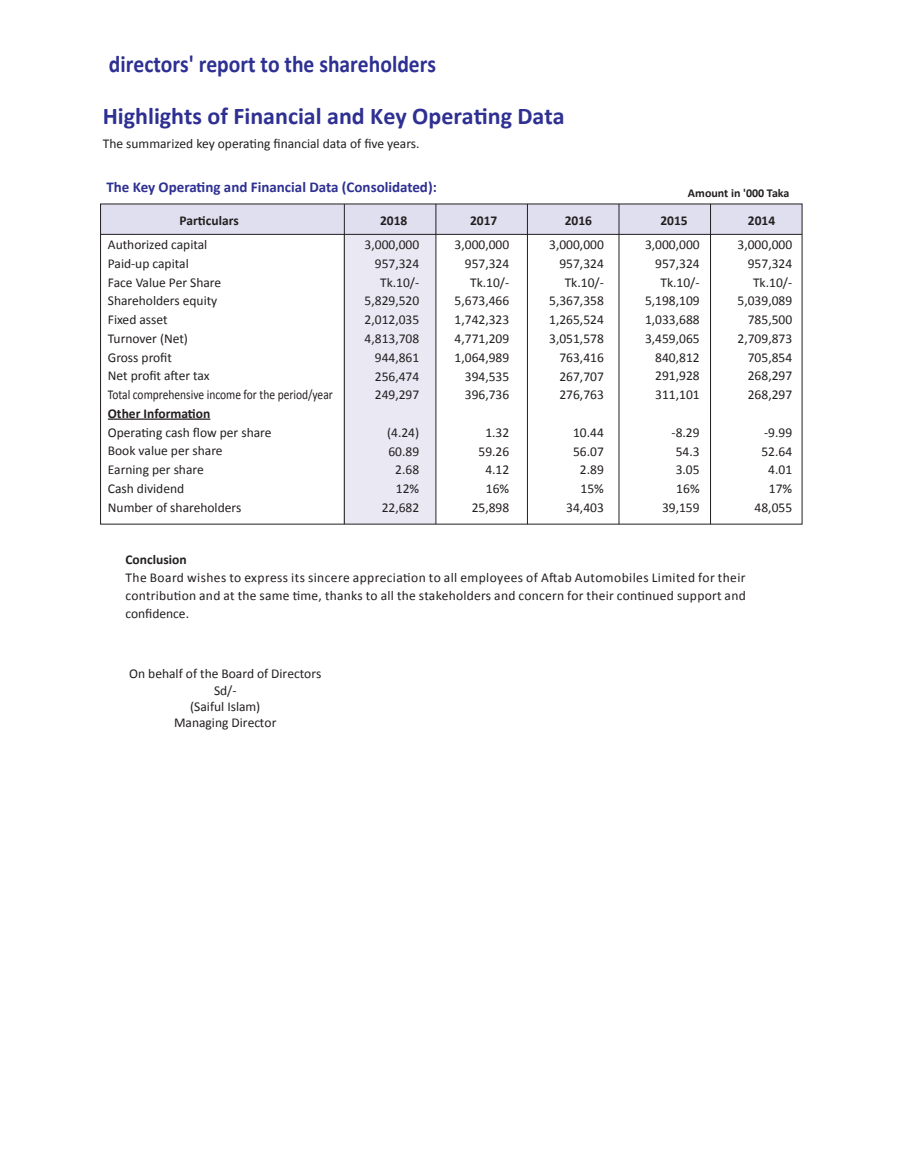
<style>
.page{position:relative;width:902px;height:1167px;background:#fff}
.page>*{position:absolute;margin:0;border:0;box-sizing:border-box;transform-origin:0 0}
.t1{font:700 24px "Calibri";color:#2e3092}
.t2{font:700 24px "Calibri";color:#2e3092;scale:.9 1}
.t3{font:700 15px "Calibri";color:#2e3092}
.t4{font:13.5px/18.8px "Calibri";color:#231f20;text-align:right}
.t5{font:700 13.5px "Calibri";color:#231f20}
.t6{font:700 12px "Calibri";color:#231f20}
</style>
<div class="page">
<div style="left:100px;top:204px;width:702px;height:30px;background:#e0dfef"></div>
<div style="left:343px;top:234px;width:92px;height:289px;background:#e9e8f3"></div>
<hr style="left:108px;top:418px;width:102px;height:2px;background:#231f20">
<hr style="left:101px;top:234px;width:701px;height:1px;background:#231f20">
<hr style="left:344px;top:204px;width:1px;height:320px;background:#231f20">
<hr style="left:435px;top:204px;width:1px;height:320px;background:#231f20">
<hr style="left:527px;top:204px;width:1px;height:320px;background:#231f20">
<hr style="left:618px;top:204px;width:1px;height:320px;background:#231f20">
<hr style="left:710px;top:204px;width:1px;height:320px;background:#231f20">
<h1 class="t2" style="left:109px;top:50px;width:365px">directors' report to the shareholders</h1>
<h1 class="t1" style="left:103px;top:101px;width:463px">Highlights of Financial and Key Operating Data</h1>
<p class="t4" style="left:103px;top:133px;width:318px">The summarized key operating financial data of five years.</p>
<p class="t3" style="left:106px;top:178px;width:332px">The Key Operating and Financial Data (Consolidated):</p>
<p class="t6" style="left:688px;top:186px;width:103px">Amount in '000 Taka</p>
<p class="t5" style="left:179px;top:212px;width:61px">Particulars</p>
<p class="t4" style="left:108px;top:235px;width:226px;text-align:left">Authorized capital<br>Paid-up capital<br>Face Value Per Share<br>Shareholders equity<br>Fixed asset<br>Turnover (Net)<br>Gross profit<br>Net profit after tax<br>Total comprehensive income for the period/year</p>
<p class="t5" style="left:108px;top:405px;width:104px">Other Information</p>
<p class="t4" style="left:108px;top:422px;width:165px;text-align:left">Operating cash flow per share<br>Book value per share<br>Earning per share<br>Cash dividend<br>Number of shareholders</p>
<p class="t5" style="left:380px;top:212px;width:29px">2018</p>
<p class="t4" style="left:365px;top:235px;width:56px">3,000,000<br>957,324<br>Tk.10/-<br>5,829,520<br>2,012,035<br>4,813,708<br>944,861<br>256,474<br>249,297</p>
<p class="t4" style="left:382px;top:422px;width:39px">(4.24)<br>60.89<br>2.68<br>12%<br>22,682</p>
<p class="t5" style="left:470px;top:212px;width:29px">2017</p>
<p class="t4" style="left:455px;top:235px;width:56px">3,000,000<br>957,324<br>Tk.10/-<br>5,673,466<br>1,742,323<br>4,771,209<br>1,064,989<br>394,535<br>396,736</p>
<p class="t4" style="left:472px;top:422px;width:39px">1.32<br>59.26<br>4.12<br>16%<br>25,898</p>
<p class="t5" style="left:565px;top:212px;width:29px">2016</p>
<p class="t4" style="left:549px;top:235px;width:56px">3,000,000<br>957,324<br>Tk.10/-<br>5,367,358<br>1,265,524<br>3,051,578<br>763,416<br>267,707<br>276,763</p>
<p class="t4" style="left:566px;top:422px;width:39px">10.44<br>56.07<br>2.89<br>15%<br>34,403</p>
<p class="t5" style="left:660px;top:212px;width:29px">2015</p>
<p class="t5" style="left:748px;top:212px;width:29px">2014</p>
<p class="t4" style="left:645px;top:235px;width:56px">3,000,000<br>957,324<br>Tk.10/-<br>5,198,109<br>1,033,688<br>3,459,065<br>840,812<br>291,928<br>311,101</p>
<p class="t4" style="left:662px;top:422px;width:39px">-8.29<br>54.3<br>3.05<br>16%<br>39,159</p>
<p class="t4" style="left:737px;top:235px;width:56px">3,000,000<br>957,324<br>Tk.10/-<br>5,039,089<br>785,500<br>2,709,873<br>705,854<br>268,297<br>268,297</p>
<p class="t4" style="left:754px;top:422px;width:39px">-9.99<br>52.64<br>4.01<br>17%<br>48,055</p>
<p class="t5" style="left:125px;top:550px;width:63px">Conclusion</p>
<p class="t4" style="left:125px;top:567px;width:622px;line-height:18px;text-align:justify">The Board wishes to express its sincere appreciation to all employees of Aftab Automobiles Limited for their contribution and at the same time, thanks to all the stakeholders and concern for their continued support and confidence.</p>
<p class="t4" style="left:129px;top:665px;width:194px;line-height:16.2px;text-align:center">On behalf of the Board of Directors<br>Sd/-<br>(Saiful Islam)<br>Managing Director</p>
</div>
